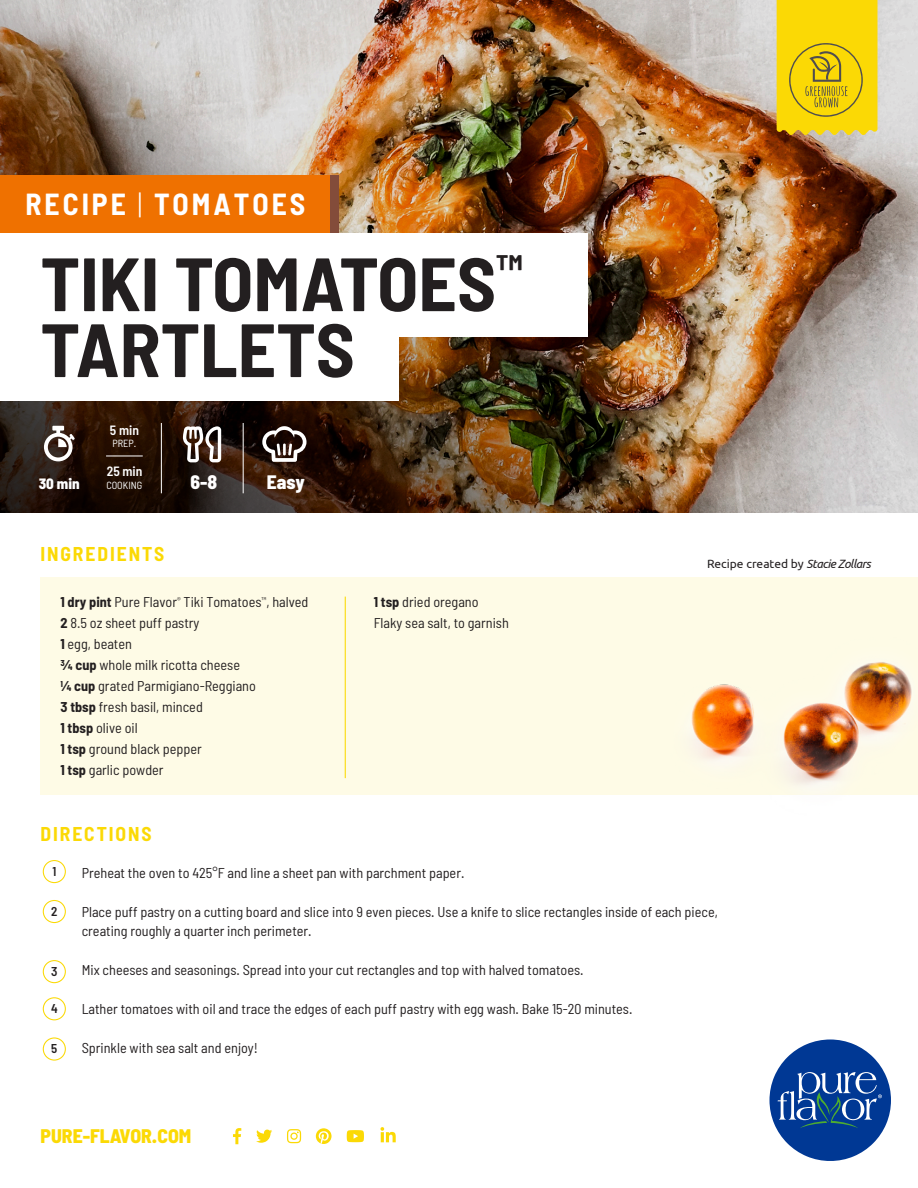
<style>
.page{position:relative;width:918px;height:1188px;background:#fff}
.page>*{position:absolute;margin:0;border:0;box-sizing:border-box;transform-origin:0 0}
.t1{font:700 semi-condensed 75.3px/65.8px "Barlow";color:#231f20}
.t2{font:700 semi-condensed 29.7px "Barlow";letter-spacing:.1em;color:#fff}
.t3{font:800 semi-condensed 19.65px "Barlow";color:#fbd905}
.t4{font:700 semi-condensed 19.5px "Barlow";letter-spacing:.1em;color:#fbd905}
.t5{font:800 semi-condensed 19.5px "Barlow";color:#fff}
.t6{font:800 semi-condensed 15px "Barlow";color:#fff}
.t7{font:semi-condensed 14.25px/21px "Barlow";color:#231f20}
.t8{font:600 semi-condensed 13.5px "Barlow";color:#fff}
.t9{font:600 semi-condensed 12.9px "Barlow";color:#231f20}
.t10{font:12px "Ubuntu";color:#231f20}
.t11{font:semi-condensed 10.35px "Barlow";color:#fff}
.s1{font-weight:300}
.s2{font-weight:700}
.s3{font-style:italic}
</style>
<div class="page">
<img style="left:0;top:0;width:918px;height:513px">
<div style="left:40px;top:578px;width:878px;height:217px;background:#fefbe6"></div>
<svg style="left:183px;top:426px;width:38px;height:36px"></svg>
<svg style="left:262px;top:426px;width:45px;height:36px"></svg>
<svg style="left:44px;top:426px;width:31px;height:35px"></svg>
<hr style="left:161px;top:423px;width:1px;height:70px;background:#fff">
<hr style="left:243px;top:423px;width:1px;height:70px;background:#fff">
<hr style="left:106px;top:456px;width:37px;height:1px;background:#fff">
<div style="left:0;top:176px;width:331px;height:57px;background:#ef7100"></div>
<svg style="left:769px;top:1040px;width:122px;height:121px"></svg>
<svg style="left:777px;top:0;width:101px;height:135px;background:#eece0d"></svg>
<svg style="left:233px;top:1128px;width:131px;height:16px"></svg>
<svg style="left:381px;top:1127px;width:15px;height:15px"></svg>
<div style="left:43px;top:860px;width:23px;height:23px;border:1px solid #fbd905;border-radius:50%"></div>
<div style="left:43px;top:900px;width:23px;height:23px;border:1px solid #fbd905;border-radius:50%"></div>
<div style="left:43px;top:960px;width:23px;height:23px;border:1px solid #fbd905;border-radius:50%"></div>
<div style="left:43px;top:1037px;width:23px;height:24px;border:1px solid #fbd905;border-radius:50%"></div>
<div style="left:43px;top:997px;width:23px;height:23px;border:1px solid #fbd905;border-radius:50%"></div>
<div style="left:0;top:233px;width:588px;height:103px;background:#fff"></div>
<div style="left:0;top:297px;width:399px;height:104px;background:#fff"></div>
<img style="left:691px;top:662px;width:221px;height:127px">
<div style="left:330px;top:176px;width:9px;height:57px;background:#834c3a"></div>
<hr style="left:345px;top:597px;width:1px;height:181px;background:#fbd905">
<h2 class="t2" style="left:26px;top:186px;width:281px">RECIPE <span class="s1">|</span> TOMATOES</h2>
<h1 class="t1" style="left:40px;top:249px;width:484px">TIKI TOMATOES<sup>™<br></sup>TARTLETS</h1>
<p class="t8" style="left:110px;top:422px;width:31px">5 min</p>
<p class="t8" style="left:107px;top:463px;width:37px">25 min</p>
<p class="t11" style="left:106px;top:479px;width:37px">COOKING</p>
<p class="t11" style="left:112px;top:437px;width:25px">PREP.</p>
<p class="t6" style="left:39px;top:474px;width:42px">30 min</p>
<h3 class="t5" style="left:190px;top:470px;width:28px">6-8</h3>
<h3 class="t5" style="left:267px;top:470px;width:40px">Easy</h3>
<h3 class="t4" style="left:40px;top:542px;width:125px">INGREDIENTS</h3>
<p class="t7" style="left:60px;top:591px;width:250px"><span class="s2">1 dry pint</span> Pure Flavor<sup>®</sup> Tiki Tomatoes<sup>™</sup>, halved<br><span class="s2">2</span> 8.5 oz sheet puff pastry<br><span class="s2">1</span> egg, beaten<br><span class="s2">¾ cup</span> whole milk ricotta cheese<br><span class="s2">¼ cup</span> grated Parmigiano-Reggiano<br><span class="s2">3 tbsp</span> fresh basil, minced<br><span class="s2">1 tbsp</span> olive oil<br><span class="s2">1 tsp</span> ground black pepper<br><span class="s2">1 tsp</span> garlic powder</p>
<p class="t7" style="left:374px;top:591px;width:137px"><span class="s2">1 tsp</span> dried oregano<br>Flaky sea salt, to garnish</p>
<h3 class="t4" style="left:40px;top:822px;width:113px">DIRECTIONS</h3>
<p class="t10" style="left:707px;top:556px;width:165px">Recipe created by <span class="s3">Stacie Zollars</span></p>
<p class="t9" style="left:52px;top:863px;width:5px">1</p>
<p class="t9" style="left:51px;top:903px;width:8px">2</p>
<p class="t9" style="left:51px;top:963px;width:8px">3</p>
<p class="t9" style="left:51px;top:1001px;width:8px">4</p>
<p class="t9" style="left:51px;top:1041px;width:8px">5</p>
<p class="t7" style="left:82px;top:862px;width:384px">Preheat the oven to 425°F and line a sheet pan with parchment paper.</p>
<p class="t7" style="left:82px;top:901px;width:638px;line-height:19.5px">Place puff pastry on a cutting board and slice into 9 even pieces. Use a knife to slice rectangles inside of each piece, creating roughly a quarter inch perimeter.</p>
<p class="t7" style="left:82px;top:959px;width:503px">Mix cheeses and seasonings. Spread into your cut rectangles and top with halved tomatoes.</p>
<p class="t7" style="left:82px;top:998px;width:552px">Lather tomatoes with oil and trace the edges of each puff pastry with egg wash. Bake 15-20 minutes.</p>
<p class="t7" style="left:82px;top:1037px;width:178px">Sprinkle with sea salt and enjoy!</p>
<h3 class="t3" style="left:40px;top:1124px;width:152px">PURE-FLAVOR.COM</h3>
</div>
